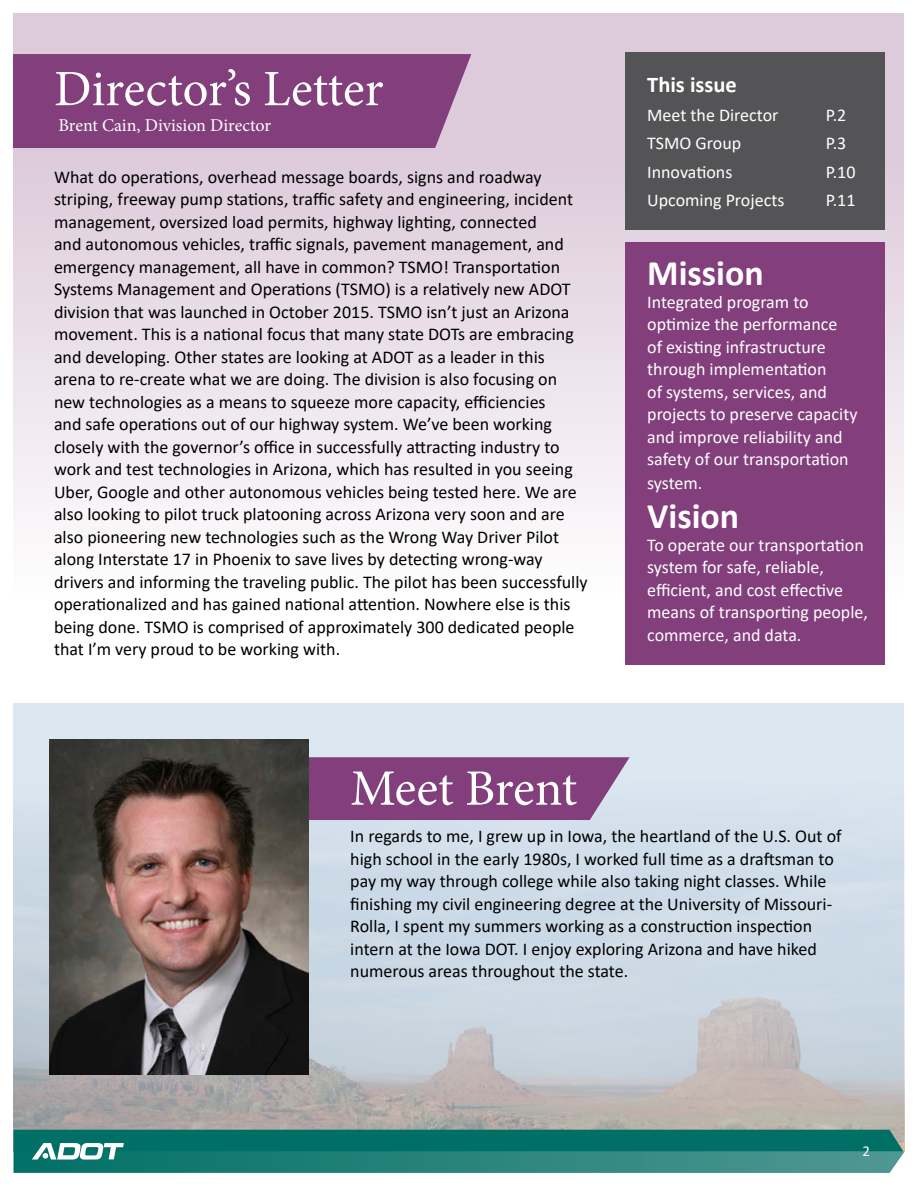
<style>
.page{position:relative;width:918px;height:1188px;background:#fff}
.page>*{position:absolute;margin:0;border:0;box-sizing:border-box;transform-origin:0 0}
.t1{font:51px "Minion Pro";color:#fff}
.t2{font:700 36px "Calibri";color:#fff}
.t3{font:700 22.5px "Calibri";color:#fff}
.t4{font:18px/22.5px "Calibri";color:#000}
.t5{font:18px/22.6px "Calibri";color:#fff}
.t6{font:18px "Minion Pro";color:#fff}
.t7{font:15px "Calibri";color:#fff}
</style>
<div class="page">
<svg style="left:14px;top:712px;width:890px;height:418px;fill:#ccdae7"></svg>
<div style="left:14px;top:14px;width:890px;height:698px;background:linear-gradient(to bottom,#d8c2d6,#fff)"></div>
<div style="left:13px;top:54px;width:458px;height:94px;background:#823f7c"></div>
<div style="left:626px;top:242px;width:259px;height:422px;background:#823f7c"></div>
<div style="left:626px;top:53px;width:259px;height:177px;background:#545456"></div>
<svg style="left:308px;top:757px;width:322px;height:63px"></svg>
<svg style="left:13px;top:1130px;width:891px;height:43px"></svg>
<img style="left:49px;top:740px;width:259px;height:334px">
<h1 class="t1" style="left:54px;top:55px;width:331px">Director’s Letter</h1>
<p class="t6" style="left:58px;top:113px;width:214px">Brent Cain, Division Director</p>
<p class="t4" style="left:54px;top:165px;width:535px">What do operations, overhead message boards, signs and roadway striping, freeway pump stations, traffic safety and engineering, incident management, oversized load permits, highway lighting, connected<br>and autonomous vehicles, traffic signals, pavement management, and emergency management, all have in common? TSMO! Transportation Systems Management and Operations (TSMO) is a relatively new ADOT division that was launched in October 2015. TSMO isn’t just an Arizona movement. This is a national focus that many state DOTs are embracing and developing. Other states are looking at ADOT as a leader in this arena to re-create what we are doing. The division is also focusing on new technologies as a means to squeeze more capacity, efficiencies<br>and safe operations out of our highway system. We’ve been working closely with the governor’s office in successfully attracting industry to work and test technologies in Arizona, which has resulted in you seeing Uber, Google and other autonomous vehicles being tested here. We are also looking to pilot truck platooning across Arizona very soon and are also pioneering new technologies such as the Wrong Way Driver Pilot along Interstate 17 in Phoenix to save lives by detecting wrong-way drivers and informing the traveling public. The pilot has been successfully operationalized and has gained national attention. Nowhere else is this being done. TSMO is comprised of approximately 300 dedicated people that I’m very proud to be working with.</p>
<p class="t3" style="left:647px;top:69px;width:91px">This issue</p>
<p class="t5" style="left:647px;top:103px;width:133px">Meet the Director</p>
<p class="t5" style="left:826px;top:103px;width:22px">P.2</p>
<p class="t5" style="left:647px;top:132px;width:96px">TSMO Group</p>
<p class="t5" style="left:826px;top:132px;width:22px">P.3</p>
<p class="t5" style="left:647px;top:160px;width:87px">Innovations</p>
<p class="t5" style="left:826px;top:160px;width:31px">P.10</p>
<p class="t5" style="left:647px;top:189px;width:139px">Upcoming Projects</p>
<p class="t5" style="left:826px;top:189px;width:31px">P.11</p>
<h2 class="t2" style="left:647px;top:248px;width:118px">Mission</h2>
<p class="t5" style="left:647px;top:290px;width:212px">Integrated program to optimize the performance<br>of existing infrastructure through implementation<br>of systems, services, and projects to preserve capacity and improve reliability and safety of our transportation system.</p>
<h2 class="t2" style="left:647px;top:491px;width:94px">Vision</h2>
<p class="t5" style="left:647px;top:533px;width:222px">To operate our transportation system for safe, reliable, efficient, and cost effective means of transporting people, commerce, and data.</p>
<h1 class="t1" style="left:350px;top:754px;width:228px">Meet Brent</h1>
<p class="t4" style="left:350px;top:825px;width:493px">In regards to me, I grew up in Iowa, the heartland of the U.S. Out of high school in the early 1980s, I worked full time as a draftsman to pay my way through college while also taking night classes. While finishing my civil engineering degree at the University of Missouri-Rolla, I spent my summers working as a construction inspection intern at the Iowa DOT. I enjoy exploring Arizona and have hiked numerous areas throughout the state.</p>
<p class="t7" style="left:862px;top:1140px;width:9px">2</p>
</div>
